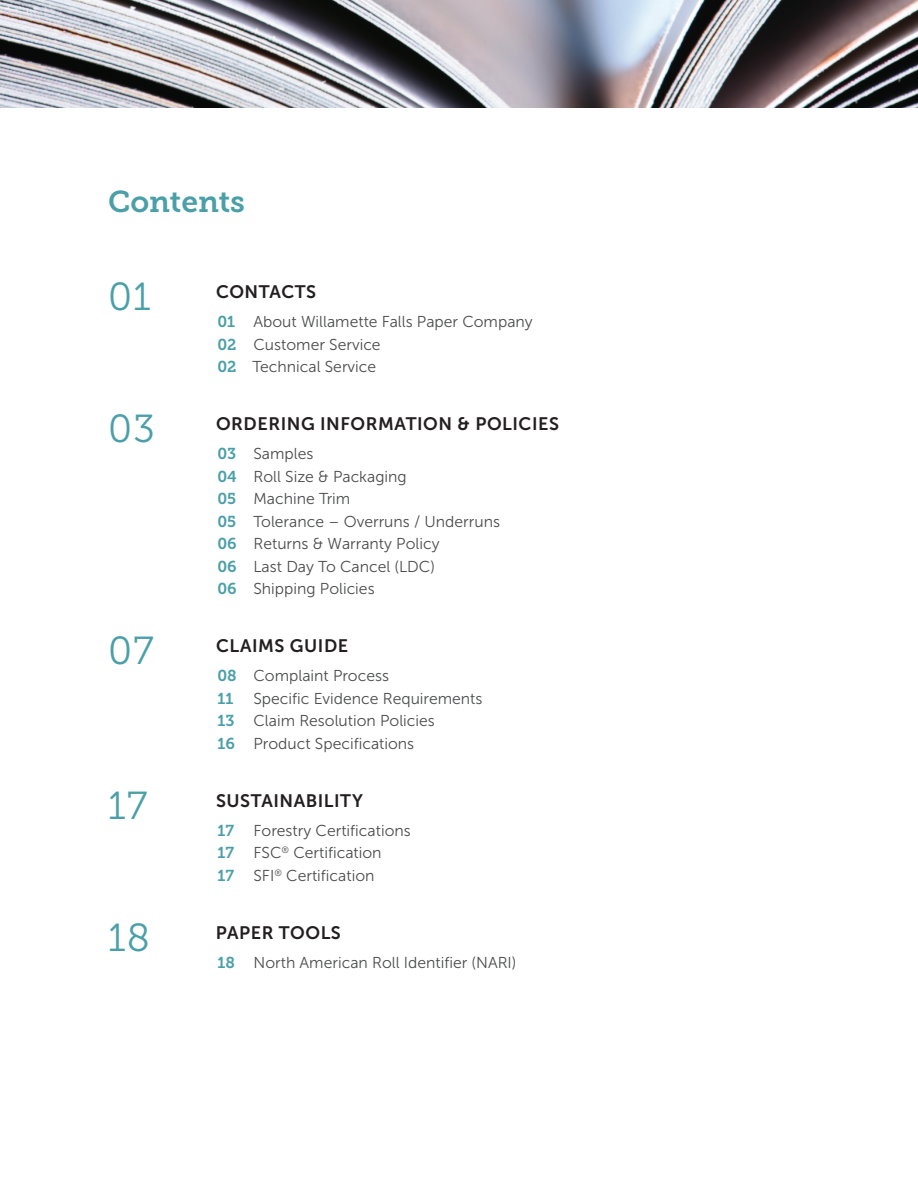
<style>
.page{position:relative;width:918px;height:1188px;background:#fff}
.page>*{position:absolute;margin:0;border:0;box-sizing:border-box;transform-origin:0 0}
.t1{font:39px "Museo Slab 300";letter-spacing:.03em;color:#4a9fa8}
.t2{font:30px "Museo Slab 700";color:#4a9fa8}
.t3{font:18px "Museo Sans 700";letter-spacing:.03em;color:#231f20}
.t4{font:15.75px/22.5px "Museo Sans 300";color:#4b4c4d}
.t5{font:15.75px "Museo Slab 700";color:#4a9fa8}
.s1{font-family:"Museo Slab 700";color:#4a9fa8}
</style>
<div class="page">
<img style="left:0;top:0;width:918px;height:108px">
<h2 class="t2" style="left:108px;top:184px;width:139px">Contents</h2>
<h1 class="t1" style="left:108px;top:275px;width:44px">01</h1>
<p class="t3" style="left:216px;top:282px;width:102px">CONTACTS</p>
<p class="t4" style="left:218px;top:311px;width:317px"><span class="s1">01</span> About Willamette Falls Paper Company<br><span class="s1">02</span> Customer Service<br><span class="s1">02</span> Technical Service</p>
<h1 class="t1" style="left:108px;top:407px;width:49px">03</h1>
<p class="t3" style="left:216px;top:414px;width:345px">ORDERING INFORMATION &amp; POLICIES</p>
<p class="t4" style="left:218px;top:443px;width:284px"><span class="s1">03</span> Samples<br><span class="s1">04</span> Roll Size &amp; Packaging<br><span class="s1">05</span> Machine Trim<br><span class="s1">05</span> Tolerance – Overruns / Underruns<br><span class="s1">06</span> Returns &amp; Warranty Policy<br><span class="s1">06</span> Last Day To Cancel (LDC)<br><span class="s1">06</span> Shipping Policies</p>
<h1 class="t1" style="left:108px;top:629px;width:47px">07</h1>
<p class="t3" style="left:216px;top:636px;width:134px">CLAIMS GUIDE</p>
<p class="t4" style="left:218px;top:665px;width:173px"><span class="s1">08</span> Complaint Process</p>
<p class="t5" style="left:218px;top:690px;width:17px">11</p>
<p class="t4" style="left:218px;top:687px;width:267px;text-indent:36px">Specific Evidence Requirements<br><span class="s1">13</span> Claim Resolution Policies<br><span class="s1">16</span> Product Specifications</p>
<h1 class="t1" style="left:108px;top:784px;width:41px">17</h1>
<p class="t3" style="left:216px;top:790px;width:149px">SUSTAINABILITY</p>
<p class="t4" style="left:218px;top:819px;width:195px"><span class="s1">17</span> Forestry Certifications<br><span class="s1">17</span> FSC<sup>®</sup> Certification<br><span class="s1">17</span> SFI<sup>®</sup> Certification</p>
<h1 class="t1" style="left:108px;top:916px;width:44px">18</h1>
<p class="t3" style="left:216px;top:922px;width:126px">PAPER TOOLS</p>
<p class="t4" style="left:218px;top:951px;width:301px"><span class="s1">18</span> North American Roll Identifier (NARI)</p>
</div>
